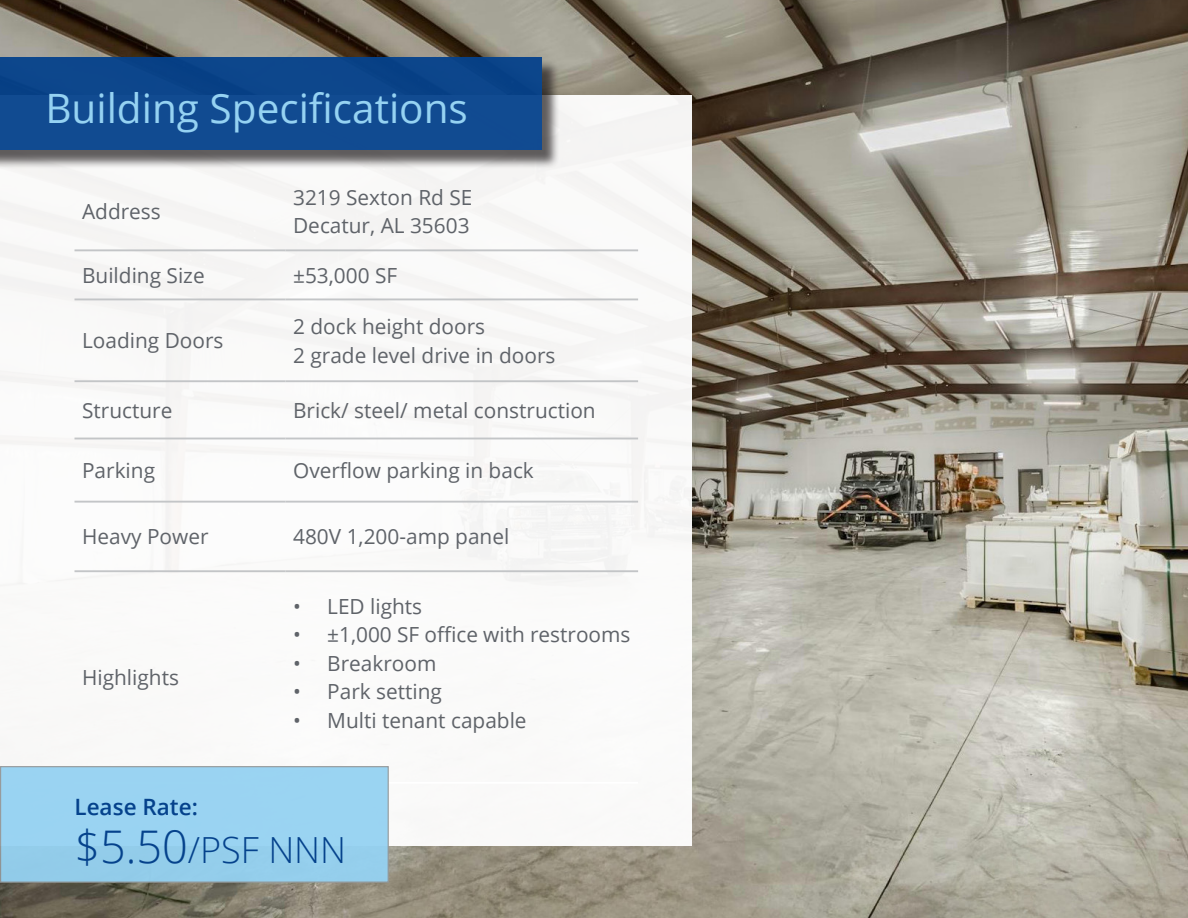
<style>
.page{position:relative;width:1188px;height:918px;background:#fff}
.page>*{position:absolute;margin:0;border:0;box-sizing:border-box;transform-origin:0 0}
.t1{font:40.5px "Open Sans";color:#95d2f2}
.t2{font:300 36px "Open Sans";color:#05428c}
.t3{font:600 22.5px "Open Sans";color:#05428c}
.t4{font:20.85px "Open Sans";color:#5f6369}
.s1{font-size:45px}
</style>
<div class="page">
<img style="left:0;top:0;width:1188px;height:918px">
<div style="left:0;top:95px;width:692px;height:750px;background:#fff"></div>
<hr style="left:75px;top:249px;width:211px;height:2px;background:#c3c5c7">
<hr style="left:286px;top:249px;width:352px;height:2px;background:#c3c5c7">
<hr style="left:75px;top:298px;width:211px;height:2px;background:#c3c5c7">
<hr style="left:75px;top:380px;width:211px;height:2px;background:#c3c5c7">
<hr style="left:75px;top:438px;width:211px;height:1px;background:#c3c5c7">
<hr style="left:75px;top:501px;width:211px;height:2px;background:#c3c5c7">
<hr style="left:75px;top:570px;width:211px;height:2px;background:#c3c5c7">
<hr style="left:286px;top:298px;width:352px;height:2px;background:#c3c5c7">
<hr style="left:286px;top:380px;width:352px;height:2px;background:#c3c5c7">
<hr style="left:286px;top:438px;width:352px;height:1px;background:#c3c5c7">
<hr style="left:286px;top:501px;width:352px;height:2px;background:#c3c5c7">
<hr style="left:286px;top:570px;width:352px;height:2px;background:#c3c5c7">
<div style="left:0;top:766px;width:389px;height:117px;background:#95d2f2;border:1px solid #929799"></div>
<div style="left:0;top:60px;width:560px;height:109px;background:#231f20;opacity:.75"></div>
<div style="left:0;top:58px;width:542px;height:92px;background:#114b91"></div>
<p class="t1" style="left:45px;top:81px;width:424px">Building Specifications</p>
<p class="t4" style="left:82px;top:197px;width:80px">Address</p>
<p class="t4" style="left:293px;top:183px;width:181px">3219 Sexton Rd SE</p>
<p class="t4" style="left:293px;top:211px;width:178px">Decatur, AL 35603</p>
<p class="t4" style="left:82px;top:261px;width:124px">Building Size</p>
<p class="t4" style="left:293px;top:261px;width:106px">±53,000 SF</p>
<p class="t4" style="left:82px;top:326px;width:143px">Loading Doors</p>
<p class="t4" style="left:293px;top:312px;width:194px">2 dock height doors</p>
<p class="t4" style="left:293px;top:341px;width:264px">2 grade level drive in doors</p>
<p class="t4" style="left:82px;top:396px;width:92px">Structure</p>
<p class="t4" style="left:293px;top:396px;width:304px">Brick/ steel/ metal construction</p>
<p class="t4" style="left:82px;top:456px;width:75px">Parking</p>
<p class="t4" style="left:293px;top:456px;width:242px">Overflow parking in back</p>
<p class="t4" style="left:82px;top:523px;width:128px">Heavy Power</p>
<p class="t4" style="left:293px;top:523px;width:218px">480V 1,200-amp panel</p>
<p class="t4" style="left:82px;top:663px;width:98px">Highlights</p>
<p class="t4" style="left:293px;top:592px;width:131px">• LED lights</p>
<p class="t4" style="left:293px;top:621px;width:339px">• ±1,000 SF office with restrooms</p>
<p class="t4" style="left:293px;top:649px;width:145px">• Breakroom</p>
<p class="t4" style="left:293px;top:677px;width:150px">• Park setting</p>
<p class="t4" style="left:293px;top:706px;width:235px">• Multi tenant capable</p>
<p class="t3" style="left:75px;top:791px;width:125px">Lease Rate:</p>
<p class="t2" style="left:75px;top:826px;width:273px"><span class="s1">$5.50</span>/PSF NNN</p>
</div>
